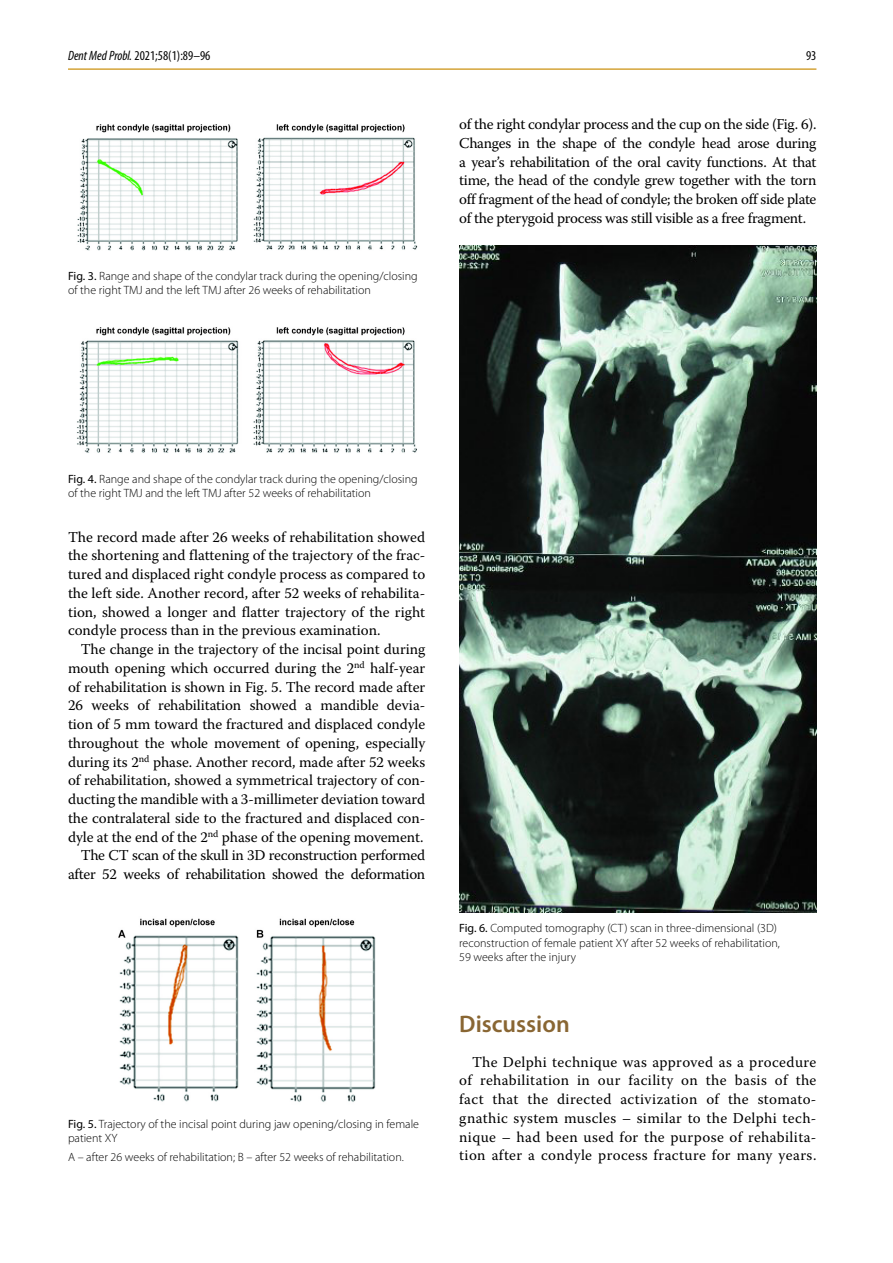
<style>
.page{position:relative;width:893px;height:1263px;background:#fff}
.page>*{position:absolute;margin:0;border:0;box-sizing:border-box;transform-origin:0 0}
.t1{font:600 24px "Myriad Pro";color:#896633}
.t2{font:15px/18.8px "Warnock Pro";letter-spacing:-.005em;color:#000;text-align:justify}
.t3{font:condensed 13.5px "Myriad Pro";color:#000}
.t4{font:300 12px/14.4px "Myriad Pro";color:#000}
.s1{font-style:italic}
.s2{font-weight:400}
</style>
<div class="page">
<hr style="left:68px;top:68px;width:748px;height:2px;background:#d5a439">
<img style="left:77px;top:124px;width:341px;height:127px">
<img style="left:76px;top:327px;width:341px;height:126px">
<img style="left:118px;top:918px;width:258px;height:184px">
<img style="left:459px;top:246px;width:357px;height:666px">
<p class="t3" style="left:68px;top:47px;width:144px"><span class="s1">Dent Med Probl.</span> 2021;58(1):89–96</p>
<p class="t3" style="left:806px;top:47px;width:12px">93</p>
<p class="t4" style="left:68px;top:269px;width:351px"><span class="s2">Fig. 3.</span> Range and shape of the condylar track during the opening/closing of the right TMJ and the left TMJ after 26 weeks of rehabilitation</p>
<p class="t2" style="left:459px;top:114px;width:359px">of the right condylar process and the cup on the side (Fig. 6).<br>Changes in the shape of the condyle head arose during a year’s rehabilitation of the oral cavity functions. At that time, the head of the condyle grew together with the torn off fragment of the head of condyle; the broken off side plate of the pterygoid process was still visible as a free fragment.</p>
<p class="t4" style="left:68px;top:471px;width:351px"><span class="s2">Fig. 4.</span> Range and shape of the condylar track during the opening/closing of the right TMJ and the left TMJ after 52 weeks of rehabilitation</p>
<p class="t2" style="left:68px;top:527px;width:359px">The record made after 26 weeks of rehabilitation showed the shortening and flattening of the trajectory of the frac&shy;tured and displaced right condyle process as compared to the left side. Another record, after 52 weeks of rehabilita&shy;tion, showed a longer and flatter trajectory of the right condyle process than in the previous examination.</p>
<p class="t2" style="left:68px;top:639px;width:359px;text-align:right">The change in the trajectory of the incisal point during mouth opening which occurred during the 2<sup>nd</sup> half-year of rehabilitation is shown in Fig. 5. The record made after 26 weeks of rehabilitation showed a mandible devia&shy;tion of 5 mm toward the fractured and displaced condyle throughout the whole movement of opening, especially during its 2<sup>nd</sup> phase. Another record, made after 52 weeks of rehabilitation, showed a symmetrical trajectory of con&shy;ducting the mandible with a 3-millimeter deviation toward the contralateral side to the fractured and displaced con&shy;dyle at the end of the 2<sup>nd</sup> phase of the opening movement.<br>The CT scan of the skull in 3D reconstruction performed after 52 weeks of rehabilitation showed the deformation</p>
<p class="t4" style="left:68px;top:1116px;width:353px"><span class="s2">Fig. 5.</span> Trajectory of the incisal point during jaw opening/closing in female patient XY</p>
<p class="t4" style="left:68px;top:1149px;width:337px">A – after 26 weeks of rehabilitation; B – after 52 weeks of rehabilitation.</p>
<p class="t4" style="left:459px;top:921px;width:322px"><span class="s2">Fig. 6.</span> Computed tomography (CT) scan in three-dimensional (3D) reconstruction of female patient XY after 52 weeks of rehabilitation,<br>59 weeks after the injury</p>
<h1 class="t1" style="left:459px;top:1009px;width:112px">Discussion</h1>
<p class="t2" style="left:459px;top:1052px;width:359px;text-indent:13px">The Delphi technique was approved as a procedure of rehabilitation in our facility on the basis of the fact that the directed activization of the stomato&shy;gnathic system muscles – similar to the Delphi tech&shy;nique – had been used for the purpose of rehabilita&shy;tion after a condyle process fracture for many years.</p>
</div>
